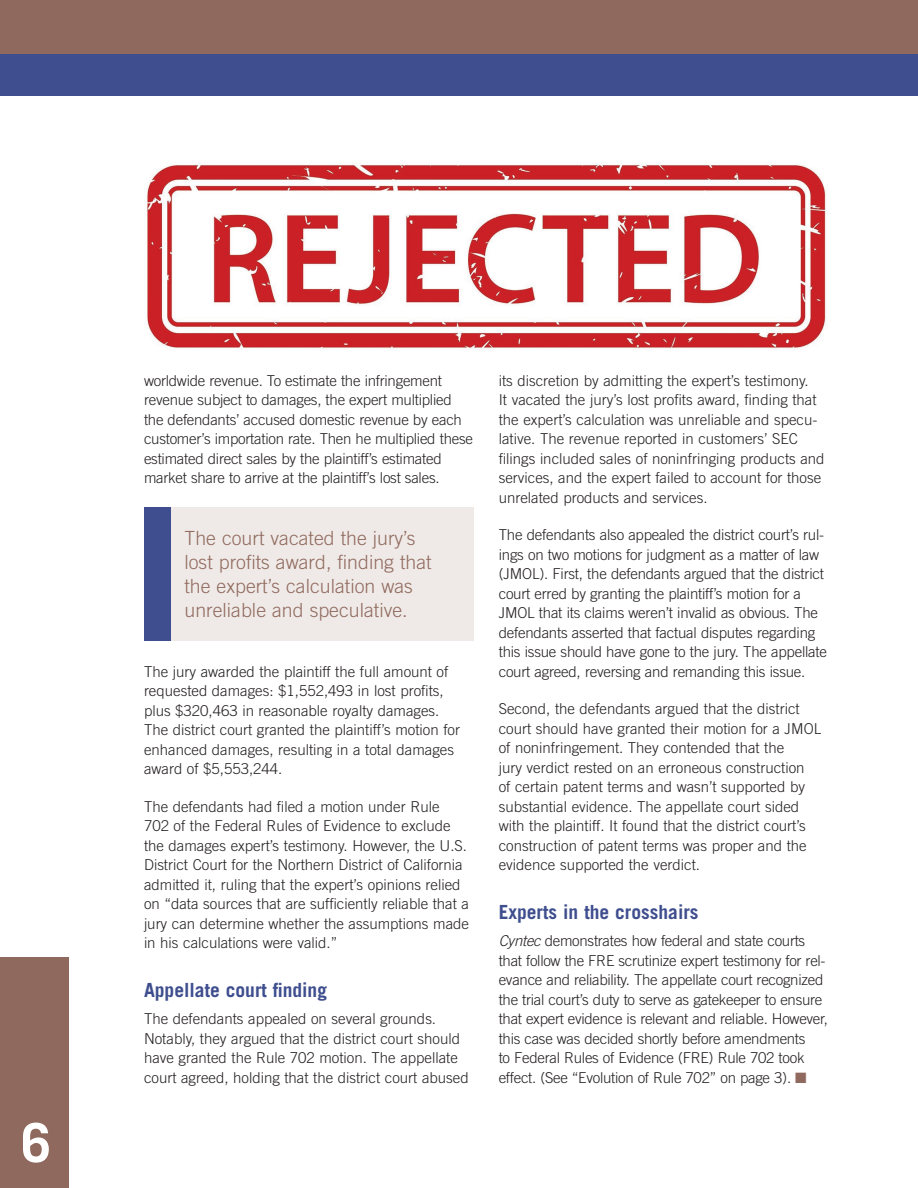
<style>
.page{position:relative;width:918px;height:1188px;background:#fff}
.page>*{position:absolute;margin:0;border:0;box-sizing:border-box;transform-origin:0 0}
.t1{font:700 54px "Trade Gothic LT Std";color:#fff}
.t2{font:300 19.5px/24px "Trade Gothic LT Std";color:#90695e}
.t3{font:700 19.5px "Trade Gothic LT Std";color:#3e4e8e}
.t4{font:300 15px/19.5px "Trade Gothic LT Std";color:#231f20}
.t5{font:300 15px/19.5px "Trade Gothic LT Std";letter-spacing:-.02em;color:#231f20}
.s1{font-style:italic}
.s2{color:#90695e}
</style>
<div class="page">
<div style="left:0;top:958px;width:69px;height:230px;background:#90695e"></div>
<div style="left:0;top:0;width:918px;height:56px;background:#90695e"></div>
<div style="left:0;top:54px;width:918px;height:41px;background:#3e4e8e"></div>
<img style="left:147px;top:162px;width:679px;height:189px">
<div style="left:144px;top:507px;width:329px;height:133px;background:#efeae7"></div>
<div style="left:144px;top:507px;width:27px;height:133px;background:#3e4e8e"></div>
<h1 class="t1" style="left:21px;top:1110px;width:32px">6</h1>
<p class="t4" style="left:144px;top:371px;width:330px">worldwide revenue. To estimate the infringement revenue subject to damages, the expert multiplied the defendants’ accused domestic revenue by each customer’s importation rate. Then he multiplied these estimated direct sales by the plaintiff’s estimated market share to arrive at the plaintiff’s lost sales.</p>
<h2 class="t2" style="left:184px;top:526px;width:249px">The court vacated the jury’s lost profits award, finding that the expert’s calculation was unreliable and speculative.</h2>
<p class="t4" style="left:144px;top:662px;width:318px">The jury awarded the plaintiff the full amount of requested damages: $1,552,493 in lost profits, plus $320,463 in reasonable royalty damages.<br>The district court granted the plaintiff’s motion for enhanced damages, resulting in a total damages award of $5,553,244.</p>
<p class="t4" style="left:144px;top:797px;width:327px">The defendants had filed a motion under Rule<br>702 of the Federal Rules of Evidence to exclude the damages expert’s testimony. However, the U.S.<br>District Court for the Northern District of California admitted it, ruling that the expert’s opinions relied on “data sources that are sufficiently reliable that a jury can determine whether the assumptions made in his calculations were valid.”</p>
<h2 class="t3" style="left:144px;top:978px;width:185px">Appellate court finding</h2>
<p class="t4" style="left:144px;top:1009px;width:326px">The defendants appealed on several grounds.<br>Notably, they argued that the district court should have granted the Rule 702 motion. The appellate court agreed, holding that the district court abused</p>
<p class="t4" style="left:499px;top:371px;width:327px">its discretion by admitting the expert’s testimony.<br>It vacated the jury’s lost profits award, finding that the expert’s calculation was unreliable and specu&shy;lative. The revenue reported in customers’ SEC filings included sales of noninfringing products and services, and the expert failed to account for those unrelated products and services.</p>
<p class="t4" style="left:499px;top:525px;width:330px">The defendants also appealed the district court’s rul&shy;ings on two motions for judgment as a matter of law (JMOL). First, the defendants argued that the district court erred by granting the plaintiff’s motion for a JMOL that its claims weren’t invalid as obvious. The defendants asserted that factual disputes regarding this issue should have gone to the jury. The appellate court agreed, reversing and remanding this issue.</p>
<p class="t4" style="left:499px;top:699px;width:324px">Second, the defendants argued that the district court should have granted their motion for a JMOL of noninfringement. They contended that the<br>jury verdict rested on an erroneous construction<br>of certain patent terms and wasn’t supported by substantial evidence. The appellate court sided with the plaintiff. It found that the district court’s construction of patent terms was proper and the evidence supported the verdict.</p>
<h2 class="t3" style="left:499px;top:900px;width:201px">Experts in the crosshairs</h2>
<p class="t5" style="left:499px;top:931px;width:331px"><span class="s1">Cyntec</span> demonstrates how federal and state courts that follow the FRE scrutinize expert testimony for rel&shy;evance and reliability. The appellate court recognized the trial court’s duty to serve as gatekeeper to ensure that expert evidence is relevant and reliable. However, this case was decided shortly before amendments<br>to Federal Rules of Evidence (FRE) Rule 702 took effect. (See “Evolution of Rule 702” on page 3). <span class="s2">■</span></p>
</div>
